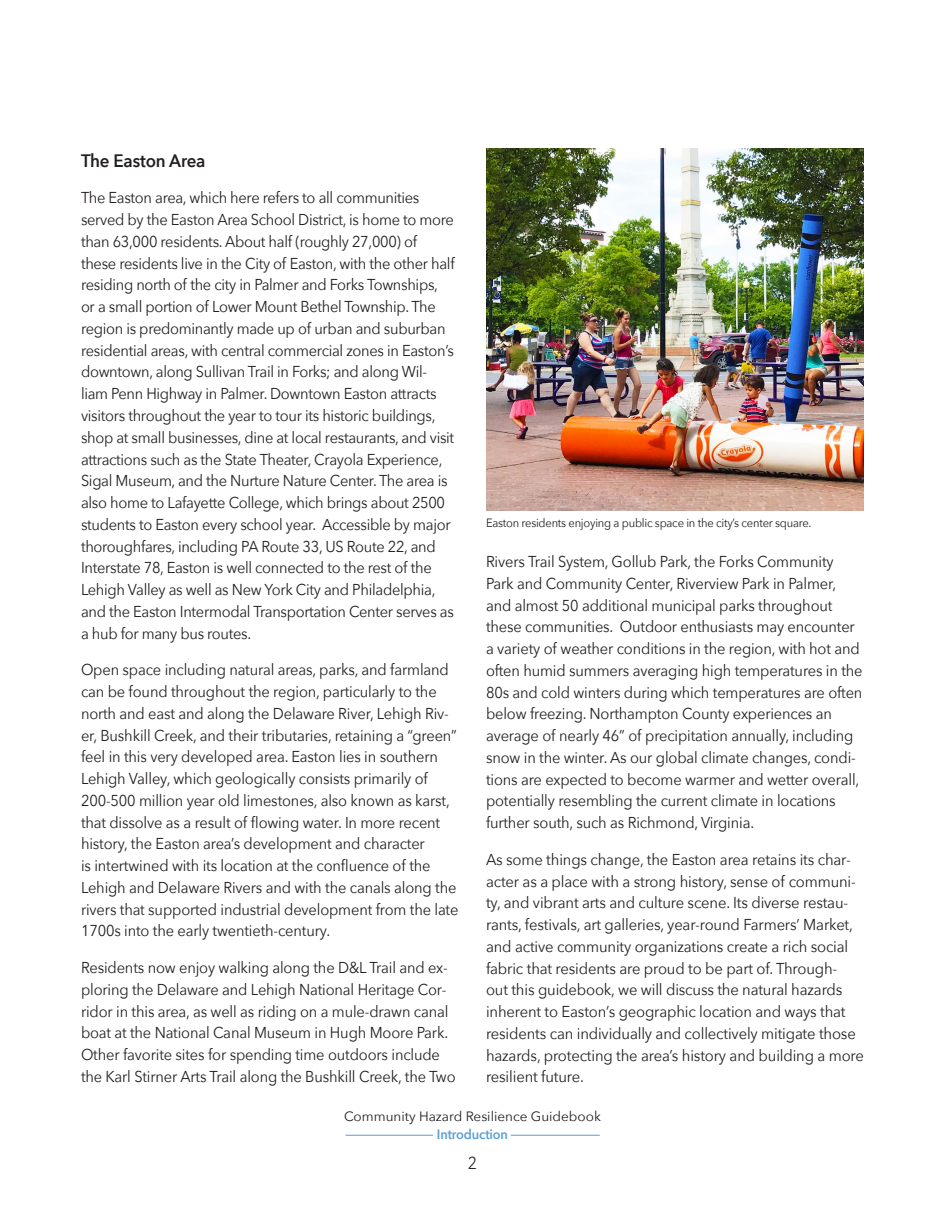
<style>
.page{position:relative;width:945px;height:1215px;background:#fff}
.page>*{position:absolute;margin:0;border:0;box-sizing:border-box;transform-origin:0 0}
.t1{font:600 18px "Avenir Next";letter-spacing:-.01em;color:#231f20;scale:.94 1}
.t2{font:300 18px "Kohinoor Devanagari";color:#231f20}
.t3{font:15.75px/21.8px "Avenir Next";letter-spacing:-.01em;color:#231f20;scale:.93 1}
.t4{font:15.75px/21.8px "Avenir Next";letter-spacing:-.01em;color:#231f20;scale:.94 1}
.t5{font:13.5px "Avenir Next";color:#231f20}
.t6{font:600 13.5px "Avenir Next";letter-spacing:-.01em;color:#5b9fd6;scale:.95 1}
.t7{font:12px "Avenir Next";letter-spacing:-.02em;color:#231f20;scale:.93 1}
</style>
<div class="page">
<img style="left:486px;top:148px;width:378px;height:362px">
<hr style="left:511px;top:1135px;width:89px;height:1px;background:#5b9fd6">
<hr style="left:346px;top:1135px;width:87px;height:1px;background:#5b9fd6">
<p class="t1" style="left:81px;top:145px;width:134px">The Easton Area</p>
<p class="t3" style="left:81px;top:186px;width:403px">The Easton area, which here refers to all communities served by the Easton Area School District, is home to more than 63,000 residents. About half (roughly 27,000) of these residents live in the City of Easton, with the other half residing north of the city in Palmer and Forks Townships, or a small portion of Lower Mount Bethel Township. The region is predominantly made up of urban and suburban residential areas, with central commercial zones in Easton’s downtown, along Sullivan Trail in Forks; and along Wil&shy;liam Penn Highway in Palmer. Downtown Easton attracts visitors throughout the year to tour its historic buildings, shop at small businesses, dine at local restaurants, and visit attractions such as the State Theater, Crayola Experience, Sigal Museum, and the Nurture Nature Center. The area is also home to Lafayette College, which brings about 2500 students to Easton every school year. Accessible by major thoroughfares, including PA Route 33, US Route 22, and Interstate 78, Easton is well connected to the rest of the Lehigh Valley as well as New York City and Philadelphia, and the Easton Intermodal Transportation Center serves as a hub for many bus routes.</p>
<p class="t3" style="left:81px;top:658px;width:407px">Open space including natural areas, parks, and farmland can be found throughout the region, particularly to the north and east and along the Delaware River, Lehigh Riv&shy;er, Bushkill Creek, and their tributaries, retaining a “green” feel in this very developed area. Easton lies in southern Lehigh Valley, which geologically consists primarily of 200-500 million year old limestones, also known as karst, that dissolve as a result of flowing water. In more recent history, the Easton area’s development and character<br>is intertwined with its location at the confluence of the Lehigh and Delaware Rivers and with the canals along the rivers that supported industrial development from the late 1700s into the early twentieth-century.</p>
<p class="t3" style="left:81px;top:956px;width:404px">Residents now enjoy walking along the D&amp;L Trail and ex&shy;ploring the Delaware and Lehigh National Heritage Cor&shy;ridor in this area, as well as riding on a mule-drawn canal boat at the National Canal Museum in Hugh Moore Park.<br>Other favorite sites for spending time outdoors include the Karl Stirner Arts Trail along the Bushkill Creek, the Two</p>
<p class="t7" style="left:486px;top:513px;width:351px">Easton residents enjoying a public space in the city’s center square.</p>
<p class="t3" style="left:486px;top:550px;width:406px">Rivers Trail System, Gollub Park, the Forks Community Park and Community Center, Riverview Park in Palmer, and almost 50 additional municipal parks throughout these communities. Outdoor enthusiasts may encounter a variety of weather conditions in the region, with hot and often humid summers averaging high temperatures in the 80s and cold winters during which temperatures are often below freezing. Northampton County experiences an average of nearly 46” of precipitation annually, including snow in the winter. As our global climate changes, condi&shy;tions are expected to become warmer and wetter overall, potentially resembling the current climate in locations further south, such as Richmond, Virginia.</p>
<p class="t4" style="left:486px;top:848px;width:404px">As some things change, the Easton area retains its char&shy;acter as a place with a strong history, sense of communi&shy;ty, and vibrant arts and culture scene. Its diverse restau&shy;rants, festivals, art galleries, year-round Farmers’ Market, and active community organizations create a rich social fabric that residents are proud to be part of. Through-<br>out this guidebook, we will discuss the natural hazards inherent to Easton’s geographic location and ways that residents can individually and collectively mitigate those hazards, protecting the area’s history and building a more resilient future.</p>
<p class="t5" style="left:344px;top:1104px;width:258px">Community Hazard Resilience Guidebook</p>
<p class="t2" style="left:468px;top:1152px;width:10px">2</p>
<p class="t6" style="left:437px;top:1122px;width:76px">Introduction</p>
</div>
